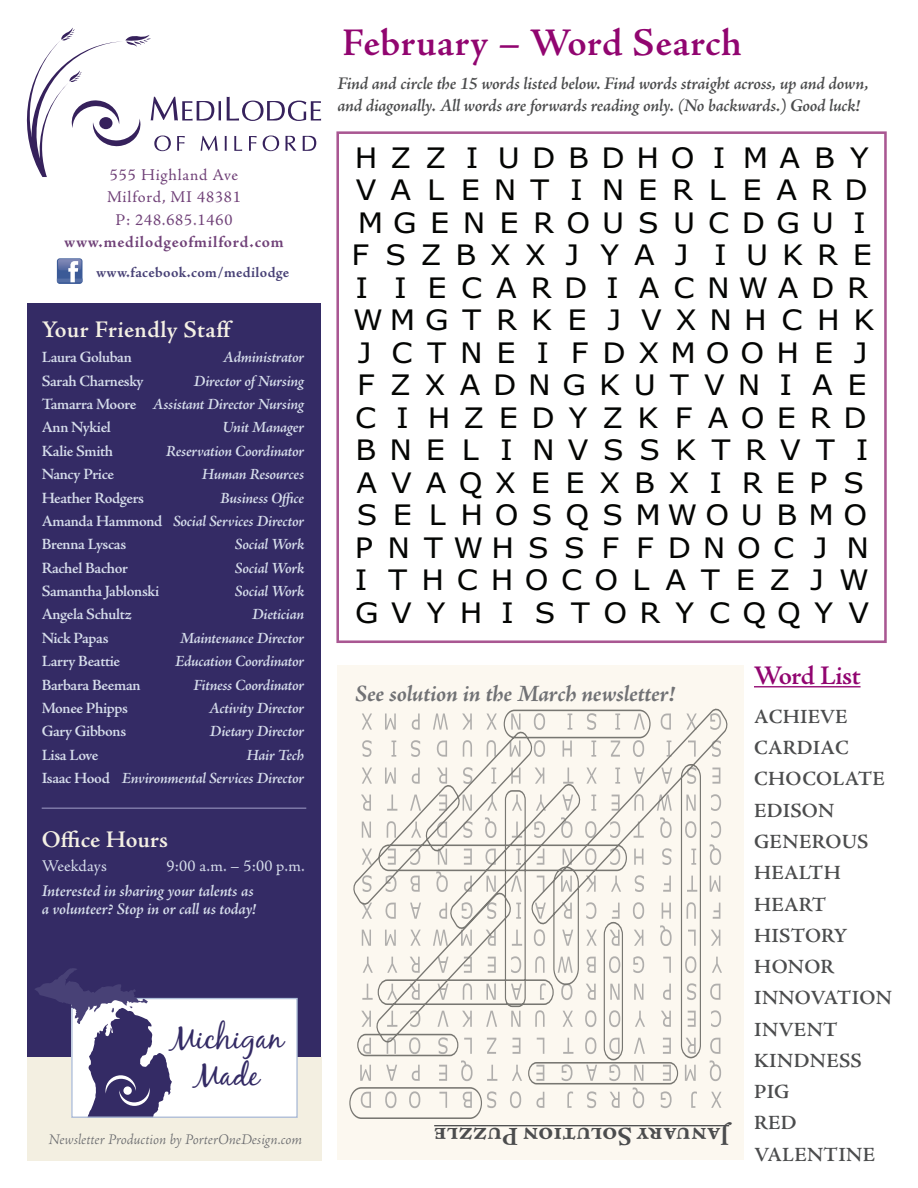
<style>
.page{position:relative;width:918px;height:1188px;background:#fff}
.page>*{position:absolute;margin:0;border:0;box-sizing:border-box;transform-origin:0 0}
.t1{font:600 39.45px "Adobe Jenson Pro";letter-spacing:.015em;color:#910570}
.t2{font:31.05px/37.3px "Black Jack";color:#342b65;text-align:center}
.t3{font:28.2px/32.5px "Verdana";letter-spacing:.46em;color:#040503;scale:1.07 1}
.t4{font:600 27px "Adobe Jenson Pro";letter-spacing:-.015em;color:#910570}
.t5{font:700 26.1px "Adobe Jenson Pro";letter-spacing:-.015em;color:#4b4c4d}
.t6{font:600 24px "Adobe Jenson Pro";letter-spacing:.015em;color:#f4f0e4}
.t7{font:italic 700 23.7px "Adobe Jenson Pro";letter-spacing:-.01em;color:#717275}
.t8{font:600 20.25px "Adobe Jenson Pro";letter-spacing:.015em;color:#4b4c4d}
.t9{font:italic 600 18px/22.5px "Adobe Jenson Pro";letter-spacing:-.02em;color:#4b4c4d}
.t10{font:16.5px/22.5px "Adobe Jenson Pro";letter-spacing:.05em;color:#704178;text-align:center}
.t11{font:italic 600 16.5px/18px "Adobe Jenson Pro";letter-spacing:-.015em;color:#d6ddeb}
.t12{font:16.5px "Adobe Jenson Pro";letter-spacing:.01em;color:#d6ddeb}
.t13{font:italic 600 15.75px "Adobe Jenson Pro";letter-spacing:-.025em;color:#d6ddeb}
.t14{font:600 15.75px "Adobe Jenson Pro";letter-spacing:-.025em;color:#d6ddeb}
.t15{font:italic 300 15px "Adobe Jenson Pro";letter-spacing:-.005em;color:#6c6d70}
.t16{font:700 15px "Adobe Jenson Pro";letter-spacing:.02em;color:#484176}
.s1{font-weight:700}
.s2{font-style:normal}
</style>
<div class="page">
<svg style="left:56px;top:258px;width:27px;height:26px"></svg>
<svg style="left:57px;top:258px;width:25px;height:26px"></svg>
<svg style="left:57px;top:259px;width:25px;height:23px"></svg>
<svg style="left:27px;top:27px;width:294px;height:150px"></svg>
<div style="left:27px;top:303px;width:294px;height:768px;background:#342b65"></div>
<hr style="left:42px;top:808px;width:264px;height:1px;background:#a3a0c8">
<div style="left:28px;top:1057px;width:294px;height:103px;background:#f3efe1"></div>
<div style="left:72px;top:999px;width:225px;height:118px;background:#fff"></div>
<div style="left:71px;top:998px;width:227px;height:120px;border:1px solid #adbcd7"></div>
<svg style="left:35px;top:968px;width:137px;height:150px"></svg>
<div style="left:123px;top:1086px;width:9px;height:9px;background:#fff;border-radius:50%"></div>
<div style="left:337px;top:665px;width:407px;height:495px;background:#fcf8f0"></div>
<hr style="left:434px;top:1125px;width:295px;height:1px;background:#4b4c4d">
<svg style="left:349px;top:709px;width:378px;height:410px"></svg>
<hr style="left:754px;top:686px;width:107px;height:1px;background:#910570">
<div style="left:336px;top:131px;width:551px;height:512px;border:3px solid #a04586"></div>
<p class="t1" style="left:342px;top:21px;width:401px">February – Word Search</p>
<p class="t9" style="left:337px;top:73px;width:533px">Find and circle the 15 words listed below. Find words straight across, up and down, and diagonally. All words are forwards reading only. (No backwards.) Good luck!</p>
<p class="t3" style="left:352px;top:141px;width:490px">HZZ I UDBDHO IMABY<br>VALENT INERLEARD<br>MGENEROUSUCDGU I<br>FSZBXX J YA J IUKRE<br>I I ECARD I ACNWADR<br>WMGTRKE J VXNHCHK<br>J CTNE I FDXMOOHE J<br>FZXADNGKUTVN I AE<br>C I HZEDYZKFAOERD<br>BNEL INVSSKTRVT I<br>AVAQXEEXBX I REPS<br>SE LHOSQSMWOUBMO<br>PNTWHSSFFDNOC J N<br>I THCHOCOLATEZ JW<br>GVYH I STORYCQQYV</p>
<p class="t10" style="left:64px;top:164px;width:221px">555 Highland Ave<br>Milford, MI 48381<br>P: 248.685.1460 <span class="s1">www.medilodgeofmilford.com</span></p>
<p class="t16" style="left:96px;top:263px;width:195px">www.facebook.com/medilodge</p>
<p class="t6" style="left:42px;top:315px;width:190px">Your Friendly Staff</p>
<p class="t14" style="left:42px;top:348px;width:92px">Laura Goluban</p>
<p class="t13" style="left:223px;top:348px;width:83px">Administrator</p>
<p class="t14" style="left:42px;top:372px;width:103px">Sarah Charnesky</p>
<p class="t13" style="left:194px;top:372px;width:112px">Director of Nursing</p>
<p class="t13" style="left:42px;top:395px;width:264px"><span class="s2">Tamarra Moore</span> Assistant Director Nursing</p>
<p class="t14" style="left:42px;top:419px;width:71px">Ann Nykiel</p>
<p class="t13" style="left:222px;top:419px;width:83px">Unit Manager</p>
<p class="t14" style="left:42px;top:442px;width:73px">Kalie Smith</p>
<p class="t13" style="left:166px;top:442px;width:140px">Reservation Coordinator</p>
<p class="t14" style="left:42px;top:465px;width:74px">Nancy Price</p>
<p class="t13" style="left:202px;top:465px;width:104px">Human Resources</p>
<p class="t14" style="left:42px;top:489px;width:104px">Heather Rodgers</p>
<p class="t13" style="left:220px;top:489px;width:85px">Business Office</p>
<p class="t13" style="left:42px;top:512px;width:264px"><span class="s2">Amanda Hammond</span> Social Services Director</p>
<p class="t14" style="left:42px;top:535px;width:86px">Brenna Lyscas</p>
<p class="t13" style="left:235px;top:535px;width:71px">Social Work</p>
<p class="t14" style="left:42px;top:559px;width:88px">Rachel Bachor</p>
<p class="t13" style="left:235px;top:559px;width:71px">Social Work</p>
<p class="t14" style="left:42px;top:582px;width:119px">Samantha Jablonski</p>
<p class="t13" style="left:235px;top:582px;width:71px">Social Work</p>
<p class="t14" style="left:42px;top:606px;width:91px">Angela Schultz</p>
<p class="t13" style="left:252px;top:606px;width:54px">Dietician</p>
<p class="t14" style="left:42px;top:629px;width:68px">Nick Papas</p>
<p class="t13" style="left:180px;top:629px;width:126px">Maintenance Director</p>
<p class="t14" style="left:42px;top:652px;width:80px">Larry Beattie</p>
<p class="t13" style="left:175px;top:652px;width:131px">Education Coordinator</p>
<p class="t14" style="left:42px;top:676px;width:100px">Barbara Beeman</p>
<p class="t13" style="left:194px;top:676px;width:112px">Fitness Coordinator</p>
<p class="t14" style="left:42px;top:699px;width:88px">Monee Phipps</p>
<p class="t13" style="left:209px;top:699px;width:97px">Activity Director</p>
<p class="t14" style="left:42px;top:722px;width:86px">Gary Gibbons</p>
<p class="t13" style="left:210px;top:722px;width:96px">Dietary Director</p>
<p class="t14" style="left:42px;top:746px;width:58px">Lisa Love</p>
<p class="t13" style="left:247px;top:746px;width:59px">Hair Tech</p>
<p class="t13" style="left:42px;top:769px;width:264px"><span class="s2">Isaac Hood</span> Environmental Services Director</p>
<p class="t4" style="left:754px;top:660px;width:108px">Word List</p>
<p class="t8" style="left:754px;top:705px;width:95px">ACHIEVE</p>
<p class="t8" style="left:754px;top:736px;width:96px">CARDIAC</p>
<p class="t8" style="left:754px;top:768px;width:132px">CHOCOLATE</p>
<p class="t8" style="left:754px;top:799px;width:82px">EDISON</p>
<p class="t8" style="left:754px;top:830px;width:116px">GENEROUS</p>
<p class="t8" style="left:754px;top:861px;width:88px">HEALTH</p>
<p class="t8" style="left:754px;top:893px;width:74px">HEART</p>
<p class="t8" style="left:754px;top:924px;width:95px">HISTORY</p>
<p class="t8" style="left:754px;top:955px;width:82px">HONOR</p>
<p class="t8" style="left:754px;top:987px;width:139px">INNOVATION</p>
<p class="t8" style="left:754px;top:1018px;width:85px">INVENT</p>
<p class="t8" style="left:754px;top:1049px;width:109px">KINDNESS</p>
<p class="t8" style="left:754px;top:1080px;width:37px">PIG</p>
<p class="t8" style="left:754px;top:1112px;width:44px">RED</p>
<p class="t8" style="left:754px;top:1143px;width:123px">VALENTINE</p>
<p class="t7" style="left:355px;top:680px;width:321px">See solution in the March newsletter!</p>
<p class="t6" style="left:42px;top:826px;width:128px">Office Hours</p>
<p class="t12" style="left:42px;top:857px;width:67px">Weekdays</p>
<p class="t12" style="left:167px;top:857px;width:140px">9:00 a.m. – 5:00 p.m.</p>
<p class="t11" style="left:42px;top:883px;width:216px">Interested in sharing your talents as a volunteer? Stop in or call us today!</p>
<p class="t2" style="left:171px;top:1019px;width:114px">Michigan<br>Made</p>
<p class="t15" style="left:49px;top:1131px;width:255px">Newsletter Production by PorterOneDesign.com</p>
<p class="t5" style="left:729px;top:1151px;width:296px;rotate:-180deg">January Solution Puzzle</p>
</div>
